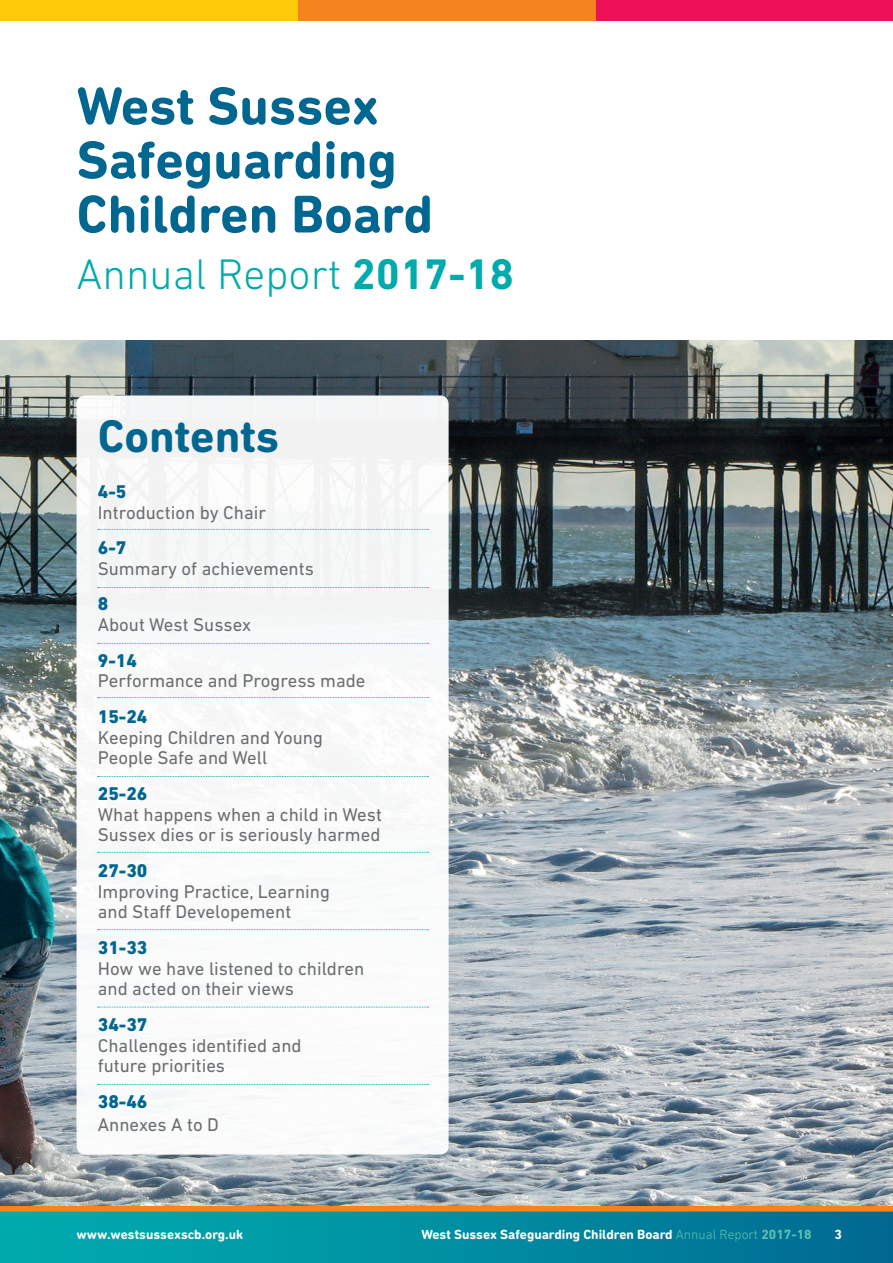
<style>
.page{position:relative;width:893px;height:1263px;background:#fff}
.page>*{position:absolute;margin:0;border:0;box-sizing:border-box;transform-origin:0 0}
.t1{font:700 54px/54.2px "DIN Next Rounded LT Pro";color:#016690}
.t2{font:700 46.5px "DIN Next Rounded LT Pro";color:#016690}
.t3{font:300 43.5px "DIN Next LT Pro";color:#00aaad}
.t4{font:18.75px/20.7px "DIN Next LT Pro";color:#6c6d70}
.t5{font:800 18.75px "DIN Next LT Pro";color:#016690}
.t6{font:700 13.5px "DIN Next Rounded LT Pro";color:#fff}
.t7{font:700 13.5px "DIN Next LT Pro";color:#fff}
.s1{font-weight:700}
.s2{font-family:"DIN Next LT Pro";font-weight:300;color:#5dc3ad}
.s3{font-family:"DIN Next LT Pro";color:#5dc3ad}
</style>
<div class="page">
<div style="left:0;top:1211px;width:893px;height:52px;background:linear-gradient(to right,#00afaf,#006b93)"></div>
<div style="left:0;top:1205px;width:893px;height:6px;background:#f58420"></div>
<div style="left:0;top:0;width:298px;height:20px;background:#feca0a"></div>
<div style="left:298px;top:0;width:298px;height:20px;background:#f58420"></div>
<div style="left:596px;top:0;width:297px;height:20px;background:#ee1059"></div>
<img style="left:0;top:340px;width:893px;height:865px">
<div style="left:77px;top:395px;width:372px;height:759px;background:#fff;border-radius:9px"></div>
<svg style="left:98px;top:529px;width:330px;height:1px"></svg>
<svg style="left:98px;top:587px;width:330px;height:1px"></svg>
<svg style="left:98px;top:643px;width:330px;height:1px"></svg>
<svg style="left:98px;top:697px;width:330px;height:1px"></svg>
<svg style="left:98px;top:776px;width:330px;height:1px"></svg>
<svg style="left:98px;top:852px;width:330px;height:1px"></svg>
<svg style="left:98px;top:929px;width:330px;height:1px"></svg>
<svg style="left:98px;top:1007px;width:330px;height:1px"></svg>
<svg style="left:98px;top:1084px;width:330px;height:1px"></svg>
<h1 class="t1" style="left:77px;top:79px;width:358px">West Sussex<br>Safeguarding<br>Children Board</h1>
<h3 class="t3" style="left:77px;top:249px;width:439px">Annual Report <span class="s1">2017-18</span></h3>
<h2 class="t2" style="left:98px;top:409px;width:183px">Contents</h2>
<p class="t5" style="left:98px;top:480px;width:30px">4-5</p>
<p class="t4" style="left:98px;top:502px;width:170px">Introduction by Chair</p>
<p class="t5" style="left:98px;top:537px;width:30px">6-7</p>
<p class="t4" style="left:98px;top:558px;width:218px">Summary of achievements</p>
<p class="t5" style="left:98px;top:593px;width:12px">8</p>
<p class="t4" style="left:98px;top:614px;width:155px">About West Sussex</p>
<p class="t5" style="left:98px;top:649px;width:41px">9-14</p>
<p class="t4" style="left:98px;top:670px;width:269px">Performance and Progress made</p>
<p class="t5" style="left:98px;top:705px;width:51px">15-24</p>
<p class="t4" style="left:98px;top:727px;width:227px">Keeping Children and Young<br>People Safe and Well</p>
<p class="t5" style="left:98px;top:782px;width:51px">25-26</p>
<p class="t4" style="left:98px;top:804px;width:286px">What happens when a child in West<br>Sussex dies or is seriously harmed</p>
<p class="t5" style="left:98px;top:859px;width:51px">27-30</p>
<p class="t4" style="left:98px;top:881px;width:234px">Improving Practice, Learning and Staff Developement</p>
<p class="t5" style="left:98px;top:936px;width:51px">31-33</p>
<p class="t4" style="left:98px;top:958px;width:268px">How we have listened to children and acted on their views</p>
<p class="t5" style="left:98px;top:1013px;width:51px">34-37</p>
<p class="t4" style="left:98px;top:1035px;width:205px">Challenges identified and future priorities</p>
<p class="t5" style="left:98px;top:1090px;width:51px">38-46</p>
<p class="t4" style="left:98px;top:1113px;width:123px">Annexes A to D</p>
<p class="t6" style="left:77px;top:1227px;width:168px">www.westsussexscb.org.uk</p>
<p class="t6" style="left:421px;top:1227px;width:392px">West Sussex Safeguarding Children Board <span class="s2">Annual Report</span> <span class="s3">2017-18</span></p>
<p class="t7" style="left:834px;top:1227px;width:9px">3</p>
</div>
